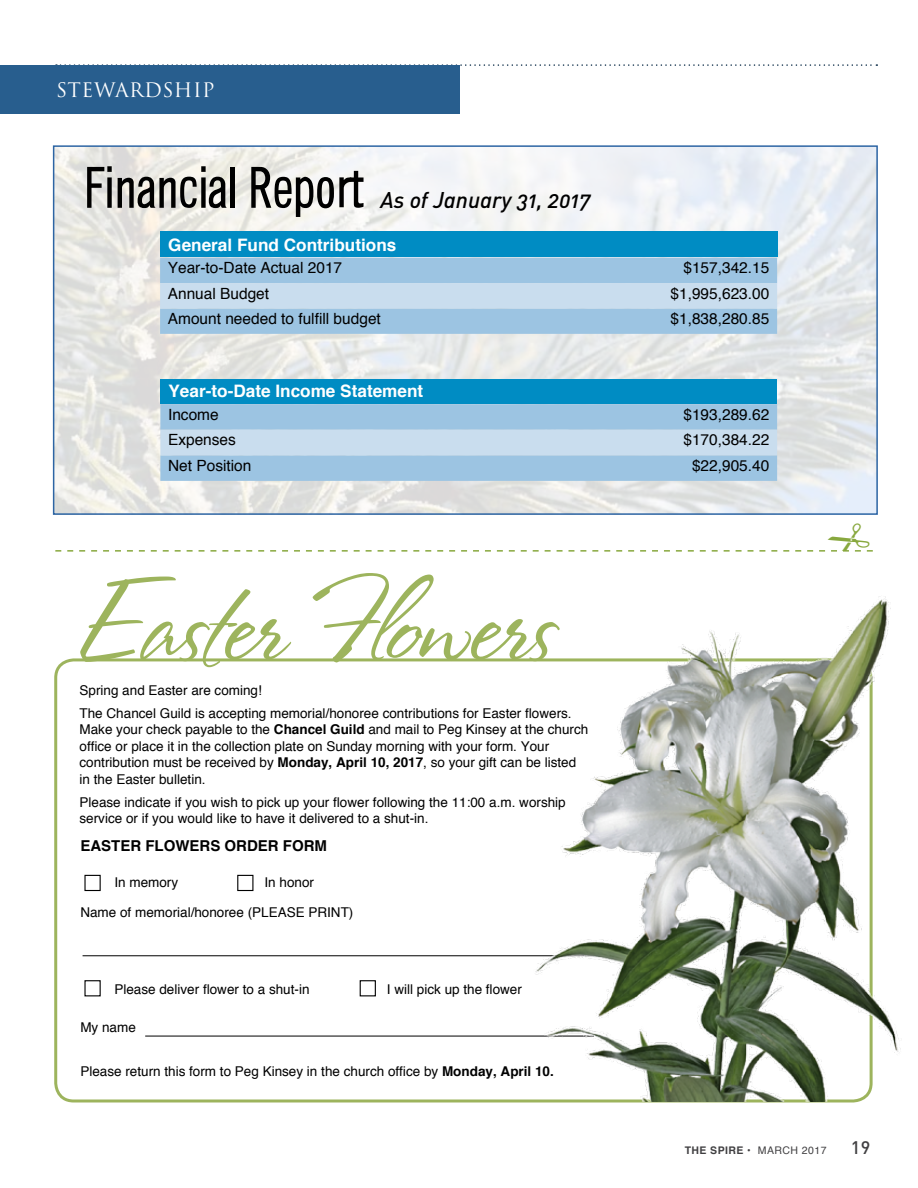
<style>
.page{position:relative;width:918px;height:1188px;background:#fff}
.page>*{position:absolute;margin:0;border:0;box-sizing:border-box;transform-origin:0 0}
.t1{font:110.1px "Stephanie Marie JF";letter-spacing:-.01em;color:#9db45d}
.t2{font:54px "CHANL Plain";letter-spacing:-.03em;color:#000}
.t3{font:22.5px "DIN Medium Italic Alt";color:#000}
.t4{font:19.5px "Trajan Pro";letter-spacing:.02em;color:#fff}
.t5{font:500 18px "DIN Pro";color:#414042}
.t6{font:700 17.1px "Helvetica";color:#fff}
.t7{font:15.45px "Helvetica";color:#000}
.t8{font:700 15px "Helvetica";color:#000}
.t9{font:13.5px/16.5px "Helvetica";color:#000}
.t10{font:700 10.5px "Helvetica";letter-spacing:.04em;color:#414042}
.s1{font-weight:700}
.s2{font-weight:400}
</style>
<div class="page">
<svg style="left:56px;top:64px;width:821px;height:2px"></svg>
<img style="left:56px;top:148px;width:819px;height:364px">
<div style="left:53px;top:145px;width:825px;height:370px;border:2px solid #2d65a4"></div>
<div style="left:0;top:65px;width:460px;height:49px;background:#285e8e"></div>
<div style="left:84px;top:875px;width:17px;height:16px;border:1px solid #000"></div>
<div style="left:237px;top:875px;width:16px;height:16px;border:1px solid #000"></div>
<hr style="left:83px;top:955px;width:511px;height:1px;background:#000">
<div style="left:84px;top:980px;width:17px;height:16px;border:1px solid #000"></div>
<div style="left:360px;top:980px;width:16px;height:16px;border:1px solid #000"></div>
<hr style="left:145px;top:1036px;width:449px;height:1px;background:#000">
<img style="left:530px;top:596px;width:371px;height:505px">
<div style="left:160px;top:258px;width:617px;height:76px;background:#9cc4e2"></div>
<div style="left:160px;top:283px;width:617px;height:25px;background:#c9ddee"></div>
<div style="left:160px;top:231px;width:617px;height:26px;background:#008cc3"></div>
<div style="left:160px;top:404px;width:617px;height:77px;background:#9cc4e2"></div>
<div style="left:160px;top:430px;width:617px;height:25px;background:#c9ddee"></div>
<div style="left:160px;top:379px;width:617px;height:25px;background:#008cc3"></div>
<svg style="left:55px;top:550px;width:818px;height:2px"></svg>
<h3 class="t4" style="left:56px;top:77px;width:160px">STEWARDSHIP</h3>
<h2 class="t2" style="left:82px;top:158px;width:284px">Financial Report</h2>
<h3 class="t3" style="left:381px;top:186px;width:211px">As of January 31, 2017</h3>
<p class="t6" style="left:168px;top:234px;width:230px">General Fund Contributions</p>
<p class="t7" style="left:168px;top:258px;width:176px">Year-to-Date Actual 2017</p>
<p class="t7" style="left:683px;top:258px;width:87px">$157,342.15</p>
<p class="t7" style="left:168px;top:284px;width:103px">Annual Budget</p>
<p class="t7" style="left:671px;top:284px;width:100px">$1,995,623.00</p>
<p class="t7" style="left:168px;top:309px;width:215px">Amount needed to fulfill budget</p>
<p class="t7" style="left:671px;top:309px;width:100px">$1,838,280.85</p>
<p class="t6" style="left:169px;top:381px;width:256px">Year-to-Date Income Statement</p>
<p class="t7" style="left:168px;top:405px;width:52px">Income</p>
<p class="t7" style="left:683px;top:405px;width:87px">$193,289.62</p>
<p class="t7" style="left:168px;top:430px;width:69px">Expenses</p>
<p class="t7" style="left:683px;top:430px;width:87px">$170,384.22</p>
<p class="t7" style="left:168px;top:456px;width:85px">Net Position</p>
<p class="t7" style="left:692px;top:456px;width:79px">$22,905.40</p>
<h1 class="t1" style="left:75px;top:557px;width:480px">Easter Flowers</h1>
<p class="t9" style="left:80px;top:678px;width:494px;line-height:23.2px">Spring and Easter are coming!<br>The Chancel Guild is accepting memorial/honoree contributions for Easter flowers.</p>
<p class="t9" style="left:80px;top:721px;width:510px">Make your check payable to the <span class="s1">Chancel Guild</span> and mail to Peg Kinsey at the church office or place it in the collection plate on Sunday morning with your form. Your contribution must be received by <span class="s1">Monday, April 10, 2017</span>, so your gift can be listed in the Easter bulletin.</p>
<p class="t9" style="left:80px;top:794px;width:488px">Please indicate if you wish to pick up your flower following the 11:00 a.m. worship service or if you would like to have it delivered to a shut-in.</p>
<p class="t8" style="left:80px;top:836px;width:248px">Easter Flowers Order Form</p>
<p class="t9" style="left:114px;top:874px;width:65px">In memory</p>
<p class="t9" style="left:265px;top:874px;width:51px">In honor</p>
<p class="t9" style="left:80px;top:904px;width:275px">Name of memorial/honoree (PLEASE PRINT)</p>
<p class="t9" style="left:114px;top:981px;width:197px">Please deliver flower to a shut-in</p>
<p class="t9" style="left:387px;top:981px;width:137px">I will pick up the flower</p>
<p class="t9" style="left:80px;top:1019px;width:57px">My name</p>
<p class="t9" style="left:80px;top:1062px;width:475px">Please return this form to Peg Kinsey in the church office by <span class="s1">Monday, April 10.</span></p>
<p class="t10" style="left:685px;top:1144px;width:143px">The Spire • <span class="s2">MARCH 2017</span></p>
<h3 class="t5" style="left:851px;top:1135px;width:21px">19</h3>
</div>
